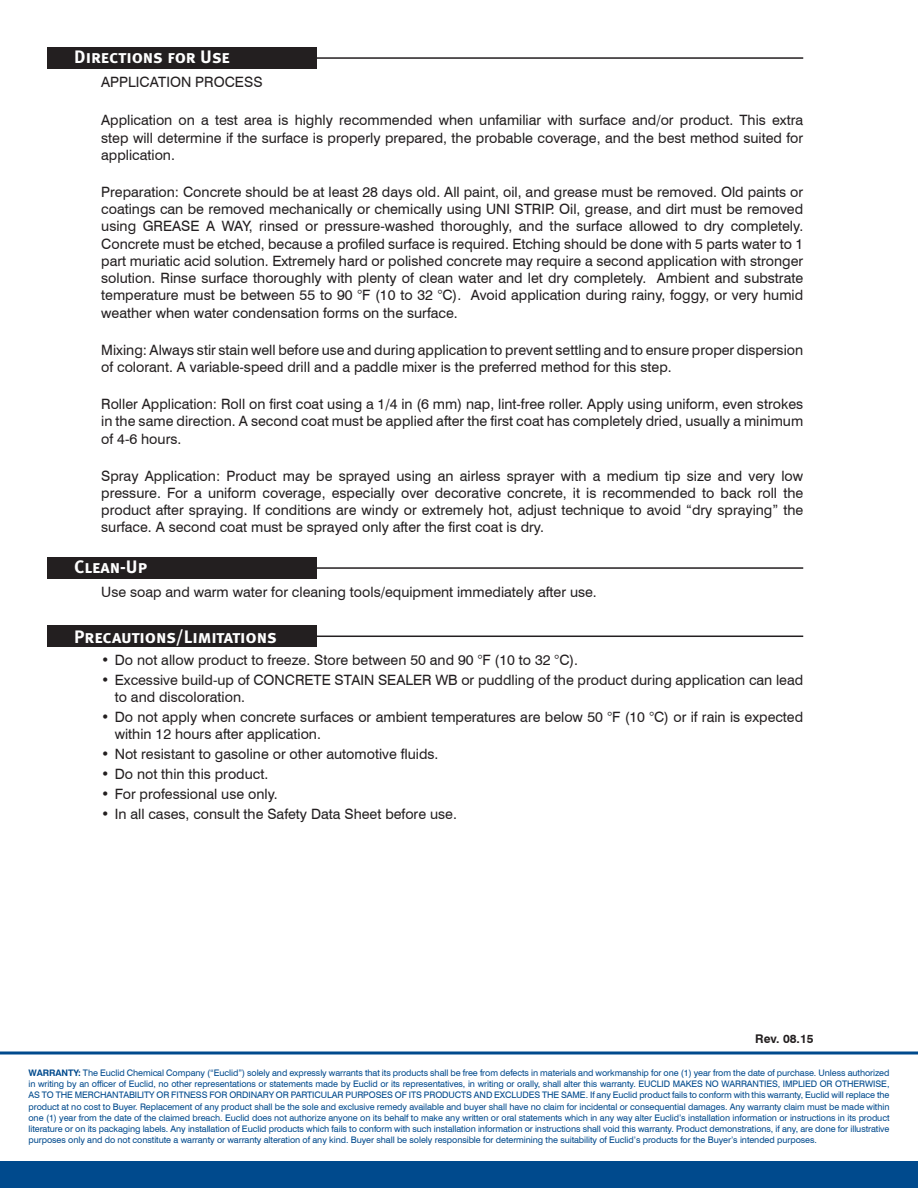
<style>
.page{position:relative;width:918px;height:1188px;background:#fff}
.page>*{position:absolute;margin:0;border:0;box-sizing:border-box;transform-origin:0 0}
.SubHeading{font:18px "Meta Bold Caps";letter-spacing:-.005em;color:#fff}
.Body_Copy{font:14.25px/17.2px "Swiss 721 BT";color:#231f20;text-align:justify}
.Bullet_Copy{font:14.25px/17.2px "Swiss 721 BT";color:#231f20}
.Bullet_Copy-2{font:700 12px "Swiss 721 BT";color:#231f20}
.t1{font:9px/11.2px "Swiss 721 BT";letter-spacing:-.01em;color:#004a8d;text-align:justify}
.s1{font-weight:700}
</style>
<div class="page">
<div style="left:0;top:1161px;width:918px;height:27px;background:#004a8d"></div>
<hr style="left:0;top:1052px;width:918px;height:2px;background:#004a8d">
<div style="left:47px;top:625px;width:270px;height:22px;background:#231f20"></div>
<hr style="left:306px;top:636px;width:497px;height:1px;background:#231f20">
<div style="left:47px;top:557px;width:270px;height:22px;background:#231f20"></div>
<hr style="left:306px;top:567px;width:497px;height:2px;background:#231f20">
<div style="left:47px;top:47px;width:270px;height:22px;background:#231f20"></div>
<hr style="left:306px;top:57px;width:497px;height:2px;background:#231f20">
<p class="SubHeading" style="left:74px;top:46px;width:157px">Directions for Use</p>
<p class="Body_Copy" style="left:101px;top:73px;width:163px">APPLICATION PROCESS</p>
<p class="Body_Copy" style="left:101px;top:112px;width:704px">Application on a test area is highly recommended when unfamiliar with surface and/or product. This extra step will determine if the surface is properly prepared, the probable coverage, and the best method suited for application.</p>
<p class="Body_Copy" style="left:101px;top:183px;width:704px">Preparation: Concrete should be at least 28 days old. All paint, oil, and grease must be removed. Old paints or coatings can be removed mechanically or chemically using UNI STRIP. Oil, grease, and dirt must be removed using GREASE A WAY, rinsed or pressure-washed thoroughly, and the surface allowed to dry completely.<br>Concrete must be etched, because a profiled surface is required. Etching should be done with 5 parts water to 1 part muriatic acid solution. Extremely hard or polished concrete may require a second application with stronger solution. Rinse surface thoroughly with plenty of clean water and let dry completely. Ambient and substrate temperature must be between 55 to 90 °F (10 to 32 °C). Avoid application during rainy, foggy, or very humid weather when water condensation forms on the surface.</p>
<p class="Body_Copy" style="left:101px;top:341px;width:703px">Mixing: Always stir stain well before use and during application to prevent settling and to ensure proper dispersion of colorant. A variable-speed drill and a paddle mixer is the preferred method for this step.</p>
<p class="Body_Copy" style="left:101px;top:395px;width:704px">Roller Application: Roll on first coat using a 1/4 in (6 mm) nap, lint-free roller. Apply using uniform, even strokes in the same direction. A second coat must be applied after the first coat has completely dried, usually a minimum of 4-6 hours.</p>
<p class="Body_Copy" style="left:101px;top:467px;width:704px">Spray Application: Product may be sprayed using an airless sprayer with a medium tip size and very low pressure. For a uniform coverage, especially over decorative concrete, it is recommended to back roll the product after spraying. If conditions are windy or extremely hot, adjust technique to avoid “dry spraying” the surface. A second coat must be sprayed only after the first coat is dry.</p>
<p class="SubHeading" style="left:74px;top:556px;width:74px">Clean-Up</p>
<p class="Body_Copy" style="left:101px;top:583px;width:497px">Use soap and warm water for cleaning tools/equipment immediately after use.</p>
<p class="SubHeading" style="left:74px;top:626px;width:204px">Precautions/Limitations</p>
<p class="Bullet_Copy" style="left:101px;top:651px;width:478px">• Do not allow product to freeze. Store between 50 and 90 °F (10 to 32 °C).</p>
<p class="Bullet_Copy" style="left:115px;top:671px;width:690px;text-indent:-14px">• Excessive build-up of CONCRETE STAIN SEALER WB or puddling of the product during application can lead to and discoloration.</p>
<p class="Bullet_Copy" style="left:115px;top:708px;width:690px;text-indent:-14px">• Do not apply when concrete surfaces or ambient temperatures are below 50 °F (10 °C) or if rain is expected within 12 hours after application.</p>
<p class="Bullet_Copy" style="left:101px;top:746px;width:339px">• Not resistant to gasoline or other automotive fluids.</p>
<p class="Bullet_Copy" style="left:101px;top:766px;width:169px">• Do not thin this product.</p>
<p class="Bullet_Copy" style="left:101px;top:786px;width:178px">• For professional use only.</p>
<p class="Bullet_Copy" style="left:101px;top:805px;width:357px">• In all cases, consult the Safety Data Sheet before use.</p>
<p class="Bullet_Copy-2" style="left:755px;top:1032px;width:60px">Rev. 08.15</p>
<p class="t1" style="left:28px;top:1067px;width:863px"><span class="s1">WARRANTY:</span> The Euclid Chemical Company (“Euclid”) solely and expressly warrants that its products shall be free from defects in materials and workmanship for one (1) year from the date of purchase. Unless authorized in writing by an officer of Euclid, no other representations or statements made by Euclid or its representatives, in writing or orally, shall alter this warranty. EUCLID MAKES NO WARRANTIES, IMPLIED OR OTHERWISE, AS TO THE MERCHANTABILITY OR FITNESS FOR ORDINARY OR PARTICULAR PURPOSES OF ITS PRODUCTS AND EXCLUDES THE SAME. If any Euclid product fails to conform with this warranty, Euclid will replace the product at no cost to Buyer. Replacement of any product shall be the sole and exclusive remedy available and buyer shall have no claim for incidental or consequential damages. Any warranty claim must be made within one (1) year from the date of the claimed breach. Euclid does not authorize anyone on its behalf to make any written or oral statements which in any way alter Euclid’s installation information or instructions in its product literature or on its packaging labels. Any installation of Euclid products which fails to conform with such installation information or instructions shall void this warranty. Product demonstrations, if any, are done for illustrative purposes only and do not constitute a warranty or warranty alteration of any kind. Buyer shall be solely responsible for determining the suitability of Euclid’s products for the Buyer’s intended purposes.</p>
</div>
